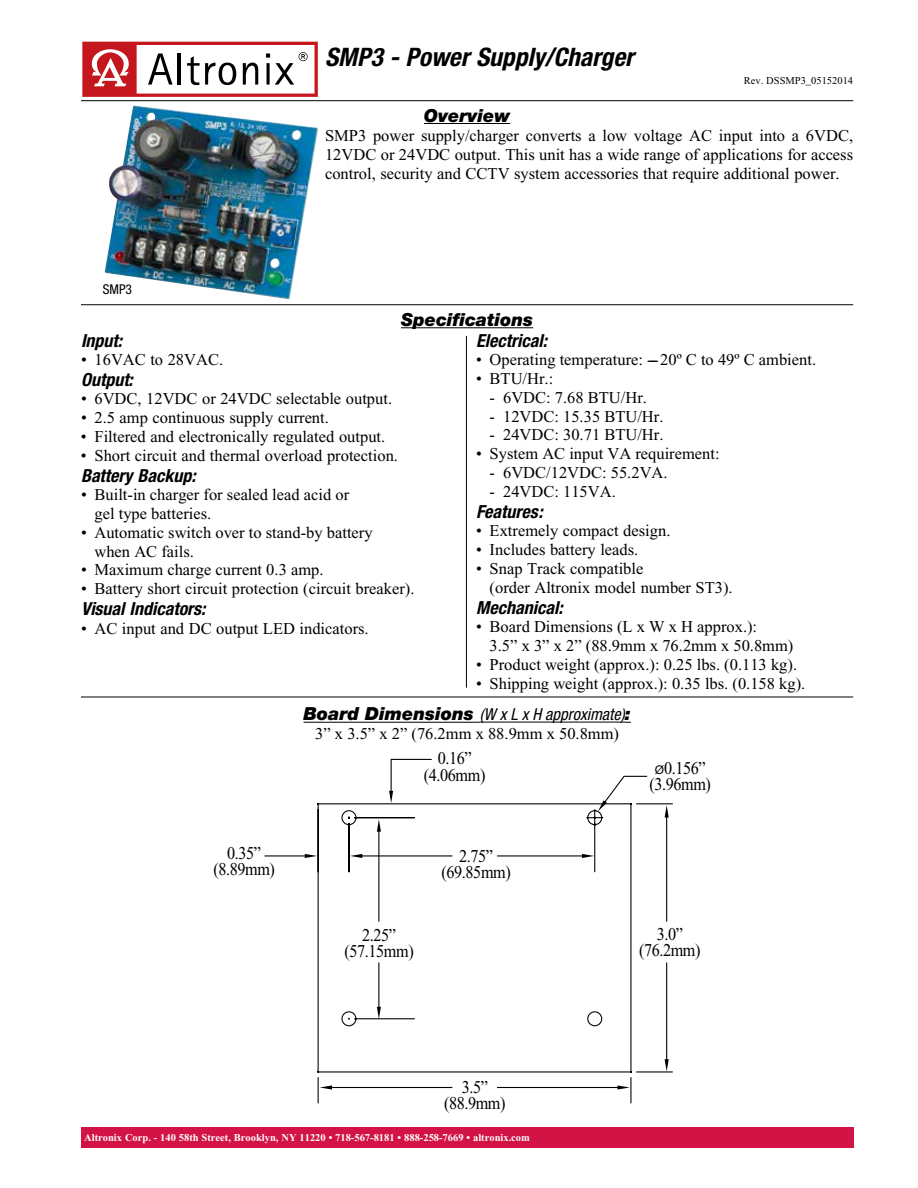
<style>
.page{position:relative;width:918px;height:1188px;background:#fff}
.page>*{position:absolute;margin:0;border:0;box-sizing:border-box;transform-origin:0 0}
.t1{font:italic 700 condensed 25.5px "Helvetica Neue";color:#000}
.t2{font:18px/16px "Times New Roman";letter-spacing:-.025em;color:#000;text-align:center;scale:.9 1}
.t3{font:italic 700 condensed 18px "Helvetica Neue";color:#000}
.t4{font:italic 900 18px "Helvetica Neue";color:#000}
.t5{font:16.5px/18.8px "Times New Roman";color:#000}
.t6{font:italic condensed 16.5px "Helvetica Neue";color:#000}
.t7{font:condensed 13.5px "Helvetica Neue";color:#000}
.t8{font:700 10.5px "Times New Roman";color:#fff}
.t9{font:10.5px "Times New Roman";color:#000}
.s1{font-weight:900;font-stretch:normal;font-size:18px}
.s2{font-family:"Arial";font-size:12px}
</style>
<div class="page">
<svg style="left:82px;top:42px;width:236px;height:55px"></svg>
<hr style="left:424px;top:123px;width:86px;height:1px;background:#000">
<hr style="left:81px;top:100px;width:772px;height:1px;background:#000">
<hr style="left:401px;top:327px;width:132px;height:1px;background:#000">
<hr style="left:81px;top:304px;width:772px;height:1px;background:#000">
<hr style="left:81px;top:697px;width:772px;height:1px;background:#000">
<hr style="left:466px;top:336px;width:1px;height:352px;background:#000">
<div style="left:81px;top:1127px;width:772px;height:21px;background:#d31245"></div>
<svg style="left:317px;top:802px;width:356px;height:302px"></svg>
<hr style="left:265px;top:855px;width:41px;height:1px;background:#000">
<svg style="left:305px;top:854px;width:12px;height:4px"></svg>
<svg style="left:389px;top:758px;width:43px;height:45px"></svg>
<svg style="left:598px;top:775px;width:50px;height:36px"></svg>
<hr style="left:497px;top:855px;width:86px;height:1px;background:#000">
<svg style="left:582px;top:854px;width:12px;height:4px"></svg>
<hr style="left:361px;top:855px;width:91px;height:1px;background:#000">
<svg style="left:350px;top:854px;width:12px;height:4px"></svg>
<hr style="left:497px;top:1087px;width:122px;height:1px;background:#000">
<svg style="left:617px;top:1085px;width:13px;height:5px"></svg>
<hr style="left:331px;top:1087px;width:121px;height:1px;background:#000">
<svg style="left:320px;top:1085px;width:12px;height:5px"></svg>
<hr style="left:378px;top:963px;width:1px;height:45px;background:#000">
<svg style="left:377px;top:1007px;width:4px;height:12px"></svg>
<hr style="left:378px;top:830px;width:1px;height:91px;background:#000">
<svg style="left:377px;top:819px;width:4px;height:13px"></svg>
<hr style="left:666px;top:963px;width:1px;height:98px;background:#000">
<svg style="left:665px;top:1059px;width:4px;height:12px"></svg>
<hr style="left:666px;top:816px;width:1px;height:105px;background:#000">
<svg style="left:665px;top:805px;width:4px;height:13px"></svg>
<hr style="left:304px;top:722px;width:176px;height:1px;background:#000">
<hr style="left:480px;top:722px;width:145px;height:1px;background:#000">
<img style="left:105px;top:105px;width:213px;height:195px">
<h1 class="t1" style="left:325px;top:42px;width:310px">SMP3 - Power Supply/Charger</h1>
<p class="t4" style="left:424px;top:104px;width:88px">Overview</p>
<p class="t9" style="left:744px;top:75px;width:111px">Rev. DSSMP3_05152014</p>
<p class="t7" style="left:103px;top:281px;width:31px">SMP3</p>
<p class="t5" style="left:325px;top:126px;width:530px;text-align:justify">SMP3 power supply/charger converts a low voltage AC input into a 6VDC, 12VDC or 24VDC output. This unit has a wide range of applications for access control, security and CCTV system accessories that require additional power.</p>
<p class="t4" style="left:401px;top:309px;width:134px">Specifications</p>
<p class="t3" style="left:81px;top:329px;width:43px">Input:</p>
<p class="t5" style="left:81px;top:351px;width:144px">• 16VAC to 28VAC.</p>
<p class="t3" style="left:81px;top:368px;width:53px">Output:</p>
<p class="t5" style="left:81px;top:390px;width:313px">• 6VDC, 12VDC or 24VDC selectable output.</p>
<p class="t5" style="left:81px;top:408px;width:249px">• 2.5 amp continuous supply current.</p>
<p class="t5" style="left:81px;top:427px;width:306px">• Filtered and electronically regulated output.</p>
<p class="t5" style="left:81px;top:446px;width:319px">• Short circuit and thermal overload protection.</p>
<p class="t3" style="left:81px;top:464px;width:116px">Battery Backup:</p>
<p class="t5" style="left:95px;top:486px;width:256px;text-indent:-14px">• Built-in charger for sealed lead acid or gel type batteries.</p>
<p class="t5" style="left:95px;top:523px;width:280px;text-indent:-14px">• Automatic switch over to stand-by battery when AC fails.</p>
<p class="t5" style="left:81px;top:560px;width:244px">• Maximum charge current 0.3 amp.</p>
<p class="t5" style="left:81px;top:579px;width:335px">• Battery short circuit protection (circuit breaker).</p>
<p class="t3" style="left:81px;top:598px;width:126px">Visual Indicators:</p>
<p class="t5" style="left:81px;top:619px;width:289px">• AC input and DC output LED indicators.</p>
<p class="t3" style="left:476px;top:329px;width:72px">Electrical:</p>
<p class="t5" style="left:476px;top:351px;width:342px">• Operating temperature: ---20º C to 49º C ambient.</p>
<p class="t5" style="left:476px;top:369px;width:79px">• BTU/Hr.:</p>
<p class="t5" style="left:490px;top:388px;width:159px">- 6VDC: 7.68 BTU/Hr.</p>
<p class="t5" style="left:490px;top:407px;width:175px">- 12VDC: 15.35 BTU/Hr.</p>
<p class="t5" style="left:490px;top:425px;width:175px">- 24VDC: 30.71 BTU/Hr.</p>
<p class="t5" style="left:476px;top:444px;width:245px">• System AC input VA requirement:</p>
<p class="t5" style="left:490px;top:463px;width:180px">- 6VDC/12VDC: 55.2VA.</p>
<p class="t5" style="left:490px;top:482px;width:128px">- 24VDC: 115VA.</p>
<p class="t3" style="left:476px;top:500px;width:68px">Features:</p>
<p class="t5" style="left:476px;top:522px;width:196px">• Extremely compact design.</p>
<p class="t5" style="left:476px;top:540px;width:164px">• Includes battery leads.</p>
<p class="t5" style="left:490px;top:559px;width:245px;text-indent:-14px">• Snap Track compatible<br>(order Altronix model number ST3).</p>
<p class="t3" style="left:476px;top:596px;width:88px">Mechanical:</p>
<p class="t5" style="left:490px;top:618px;width:305px;text-indent:-14px">• Board Dimensions (L x W x H approx.):<br>3.5” x 3” x 2” (88.9mm x 76.2mm x 50.8mm)</p>
<p class="t5" style="left:476px;top:655px;width:323px">• Product weight (approx.): 0.25 lbs. (0.113 kg).</p>
<p class="t5" style="left:476px;top:674px;width:331px">• Shipping weight (approx.): 0.35 lbs. (0.158 kg).</p>
<p class="t6" style="left:304px;top:705px;width:329px"><span class="s1">Board Dimensions</span> (W x L x H approximate)<span class="s1">:</span></p>
<p class="t5" style="left:315px;top:724px;width:305px">3” x 3.5” x 2” (76.2mm x 88.9mm x 50.8mm)</p>
<p class="t2" style="left:213px;top:845px;width:70px">0.35” (8.89mm)</p>
<p class="t2" style="left:424px;top:750px;width:70px">0.16” (4.06mm)</p>
<p class="t2" style="left:650px;top:760px;width:70px;text-align:left"><span class="s2">Ø</span>0.156” (3.96mm)</p>
<p class="t2" style="left:442px;top:848px;width:78px">2.75” (69.85mm)</p>
<p class="t2" style="left:345px;top:927px;width:78px">2.25” (57.15mm)</p>
<p class="t2" style="left:639px;top:926px;width:70px">3.0” (76.2mm)</p>
<p class="t2" style="left:444px;top:1079px;width:70px">3.5” (88.9mm)</p>
<p class="t8" style="left:84px;top:1132px;width:447px">Altronix Corp. - 140 58th Street, Brooklyn, NY 11220 • 718-567-8181 • 888-258-7669 • altronix.com</p>
</div>
